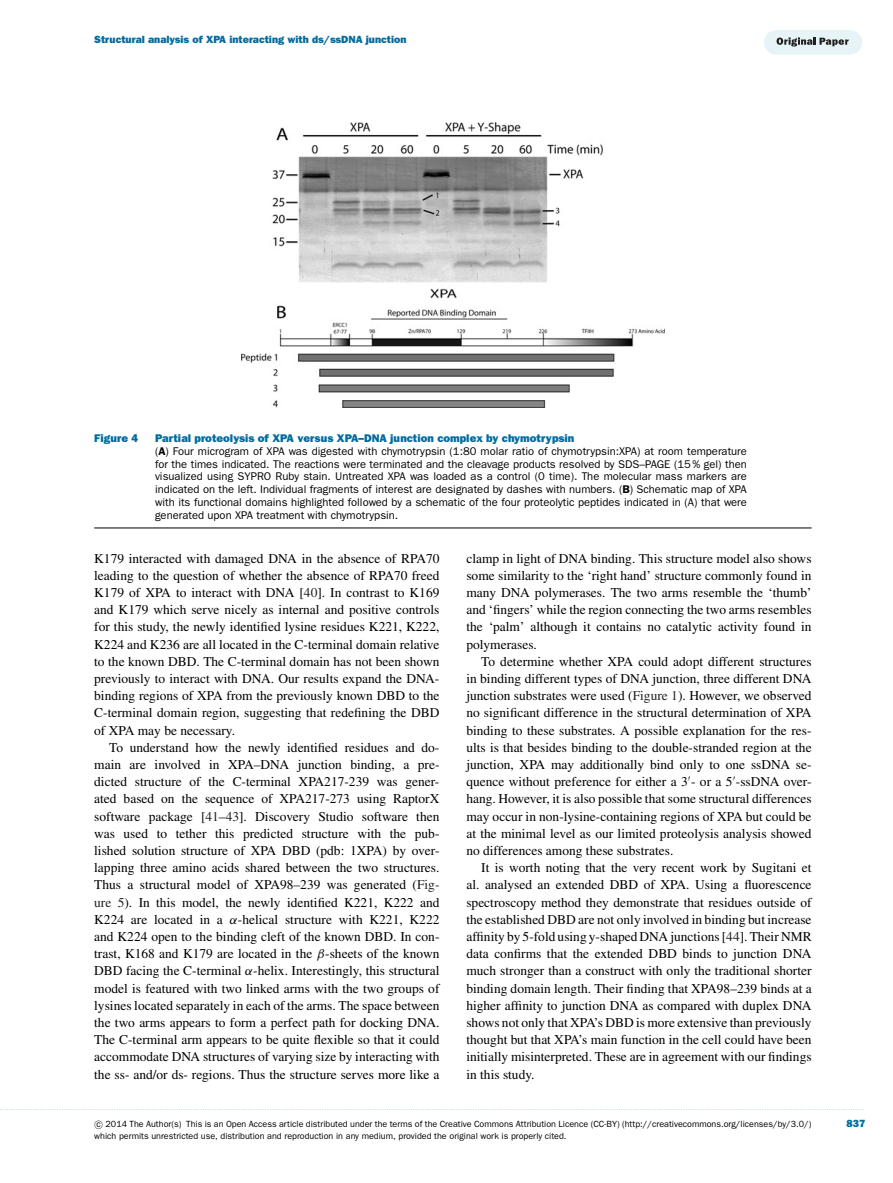
<style>
.page{position:relative;width:893px;height:1183px;background:#fff}
.page>*{position:absolute;margin:0;border:0;box-sizing:border-box;transform-origin:0 0}
.t1{font:13.5px/17.2px "Times";color:#000;text-align:justify}
.t2{font:11.25px/12.8px "Franklin Gothic";color:#000}
.t3{font:800 11.25px "Franklin Gothic";color:#006ca0}
.t4{font:800 10.5px "Franklin Gothic";color:#006ca0}
.t5{font:9px/12px "Franklin Gothic";color:#000}
.s1{font-weight:800;color:#006ca0}
.s2{font-weight:600}
.s3{color:#231f20}
.s4{font-family:"RMTMI"}
.s5{font-family:"CMSY10"}
</style>
<div class="page">
<div style="left:764px;top:30px;width:98px;height:25px;background:#e7f4f7;border-radius:12px"></div>
<div style="left:763px;top:30px;width:100px;height:25px;border:1px solid #fff;border-radius:13px"></div>
<svg style="left:776px;top:37px;width:73px;height:9px"></svg>
<img style="left:241px;top:123px;width:423px;height:285px">
<hr style="left:94px;top:527px;width:718px;height:1px;background:#000">
<p class="t4" style="left:94px;top:36px;width:314px">Structural analysis of XPA interacting with ds/ssDNA junction</p>
<p class="t3" style="left:94px;top:434px;width:45px">Figure 4</p>
<p class="t2" style="left:155px;top:433px;width:593px"><span class="s1">Partial proteolysis of XPA versus XPA–DNA junction complex by chymotrypsin<br></span>(<span class="s2">A</span>) Four microgram of XPA was digested with chymotrypsin (1:80 molar ratio of chymotrypsin:XPA) at room temperature for the times indicated. The reactions were terminated and the cleavage products resolved by SDS–PAGE (15 % gel) then visualized using SYPRO Ruby stain. Untreated XPA was loaded as a control (0 time). The molecular mass markers are indicated on the left. Individual fragments of interest are designated by dashes with numbers. (<span class="s2">B</span>) Schematic map of XPA with its functional domains highlighted followed by a schematic of the four proteolytic peptides indicated in (A) that were generated upon XPA treatment with chymotrypsin.</p>
<p class="t1" style="left:94px;top:550px;width:347px">K179 interacted with damaged DNA in the absence of RPA70 leading to the question of whether the absence of RPA70 freed K179 of XPA to interact with DNA [<span class="s3">40</span>]. In contrast to K169 and K179 which serve nicely as internal and positive controls for this study, the newly identified lysine residues K221, K222, K224 and K236 are all located in the C-terminal domain relative to the known DBD. The C-terminal domain has not been shown previously to interact with DNA. Our results expand the DNA&shy;binding regions of XPA from the previously known DBD to the C-terminal domain region, suggesting that redefining the DBD of XPA may be necessary.</p>
<p class="t1" style="left:94px;top:739px;width:347px;text-indent:15px">To understand how the newly identified residues and do&shy;main are involved in XPA–DNA junction binding, a pre&shy;dicted structure of the C-terminal XPA217-239 was gener&shy;ated based on the sequence of XPA217-273 using RaptorX software package [<span class="s3">41</span>–<span class="s3">43</span>]. Discovery Studio software then was used to tether this predicted structure with the pub&shy;lished solution structure of XPA DBD (pdb: 1XPA) by over&shy;lapping three amino acids shared between the two structures.<br>Thus a structural model of XPA98–239 was generated (<span class="s3">Fig&shy;ure 5</span>). In this model, the newly identified K221, K222 and K224 are located in a <span class="s4">α</span>-helical structure with K221, K222 and K224 open to the binding cleft of the known DBD. In con&shy;trast, K168 and K179 are located in the <span class="s4">β</span>-sheets of the known DBD facing the C-terminal <span class="s4">α</span>-helix. Interestingly, this structural model is featured with two linked arms with the two groups of lysines located separately in each of the arms. The space between the two arms appears to form a perfect path for docking DNA.<br>The C-terminal arm appears to be quite flexible so that it could accommodate DNA structures of varying size by interacting with the ss- and/or ds- regions. Thus the structure serves more like a</p>
<p class="t1" style="left:466px;top:550px;width:347px">clamp in light of DNA binding. This structure model also shows some similarity to the ‘right hand’ structure commonly found in many DNA polymerases. The two arms resemble the ‘thumb’ and ‘fingers’ while the region connecting the two arms resembles the ‘palm’ although it contains no catalytic activity found in polymerases.</p>
<p class="t1" style="left:466px;top:653px;width:347px;text-indent:15px">To determine whether XPA could adopt different structures in binding different types of DNA junction, three different DNA junction substrates were used (<span class="s3">Figure 1</span>). However, we observed no significant difference in the structural determination of XPA binding to these substrates. A possible explanation for the res&shy;ults is that besides binding to the double-stranded region at the junction, XPA may additionally bind only to one ssDNA se&shy;quence without preference for either a 3<sup>-</sup>- or a 5<sup>-</sup>-ssDNA over&shy;hang. However, it is also possible that some structural differences may occur in non-lysine-containing regions of XPA but could be at the minimal level as our limited proteolysis analysis showed no differences among these substrates.</p>
<p class="t1" style="left:466px;top:860px;width:347px;text-indent:15px">It is worth noting that the very recent work by Sugitani et al. analysed an extended DBD of XPA. Using a fluorescence spectroscopy method they demonstrate that residues outside of the established DBD are not only involved in binding but increase affinity by 5-fold using y-shaped DNA junctions [<span class="s3">44</span>]. Their NMR data confirms that the extended DBD binds to junction DNA much stronger than a construct with only the traditional shorter binding domain length. Their finding that XPA98–239 binds at a higher affinity to junction DNA as compared with duplex DNA shows not only that XPA’s DBD is more extensive than previously thought but that XPA’s main function in the cell could have been initially misinterpreted. These are in agreement with our findings in this study.</p>
<p class="t5" style="left:94px;top:1118px;width:719px"><span class="s5">-</span>c 2014 The Author(s) This is an Open Access article distributed under the terms of the Creative Commons Attribution Licence (CC-BY) (http://creativecommons.org/licenses/by/3.0/) which permits unrestricted use, distribution and reproduction in any medium, provided the original work is properly cited.</p>
<p class="t4" style="left:847px;top:1119px;width:20px">837</p>
</div>
